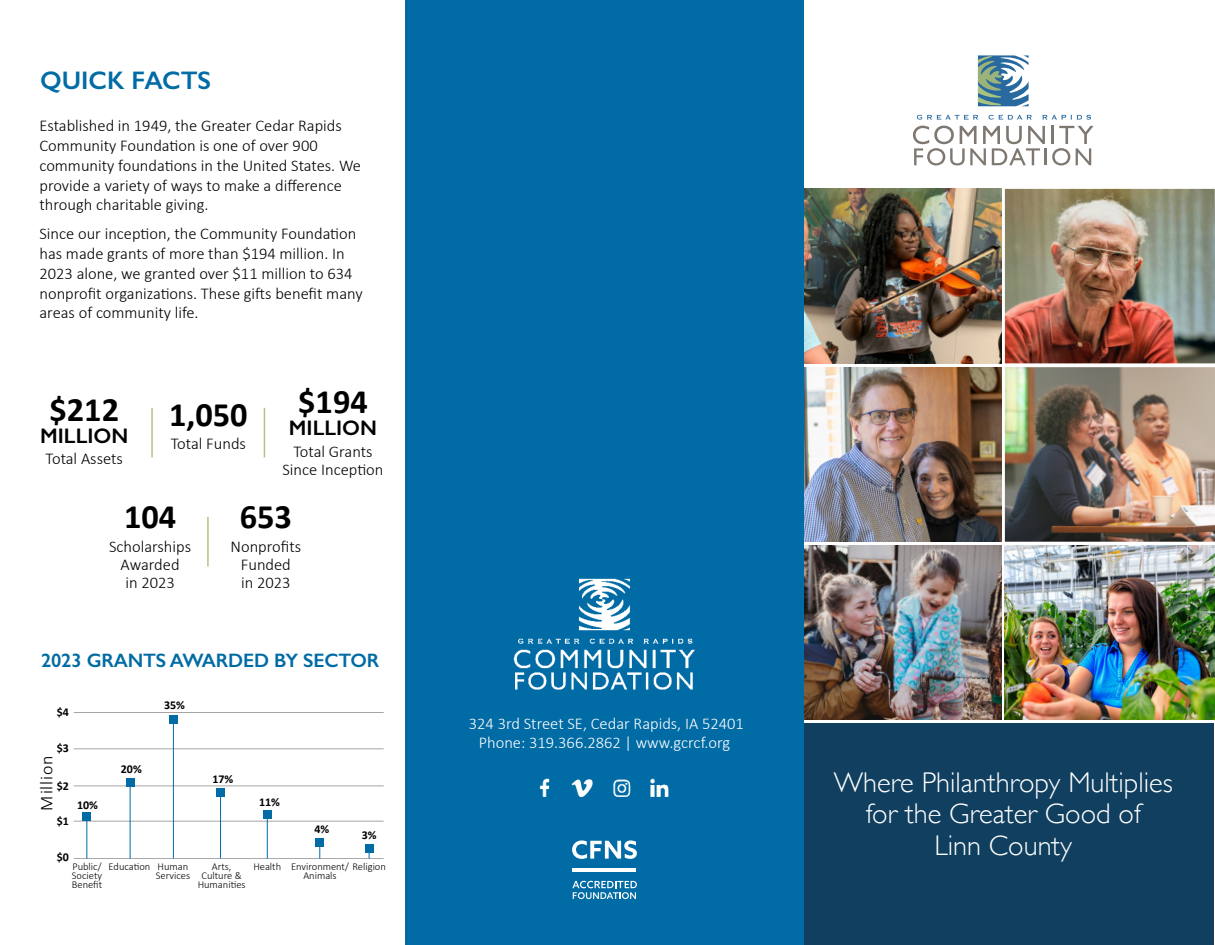
<style>
.page{position:relative;width:1215px;height:945px;background:#fff}
.page>*{position:absolute;margin:0;border:0;box-sizing:border-box;transform-origin:0 0}
.t1{font:700 34.35px "Calibri";color:#000}
.t2{font:300 28.5px/31.5px "Gill Sans";color:#fff;text-align:center}
.t3{font:600 25.5px "Gill Sans";color:#006ba4}
.t4{font:600 21.15px "Gill Sans";color:#000}
.t5{font:600 19.5px "Gill Sans";letter-spacing:-.01em;color:#006ba4}
.t6{font:300 18px "Calibri";letter-spacing:.05em;color:#000}
.t7{font:300 16.5px/19.8px "Calibri";color:#000101}
.t8{font:300 16.5px "Calibri";color:#000}
.t9{font:300 16.5px "Calibri";color:#fff}
.t10{font:700 12px "Calibri";color:#000}
.t11{font:300 10.5px/9px "Calibri";color:#000}
</style>
<div class="page">
<div style="left:803px;top:723px;width:411px;height:222px;background:#103f5f"></div>
<svg style="left:978px;top:55px;width:51px;height:51px"></svg>
<svg style="left:913px;top:126px;width:181px;height:39px"></svg>
<svg style="left:917px;top:115px;width:61px;height:5px"></svg>
<svg style="left:989px;top:115px;width:43px;height:5px"></svg>
<svg style="left:1042px;top:115px;width:49px;height:5px"></svg>
<img style="left:803px;top:189px;width:199px;height:174px">
<img style="left:803px;top:545px;width:199px;height:175px">
<img style="left:803px;top:367px;width:199px;height:175px">
<img style="left:1005px;top:189px;width:210px;height:174px">
<img style="left:1005px;top:545px;width:210px;height:175px">
<img style="left:1005px;top:367px;width:210px;height:175px">
<hr style="left:74px;top:712px;width:310px;height:1px;background:#000101">
<hr style="left:74px;top:749px;width:310px;height:1px;background:#000101">
<hr style="left:74px;top:786px;width:310px;height:1px;background:#000101">
<hr style="left:74px;top:821px;width:310px;height:1px;background:#000101">
<hr style="left:74px;top:858px;width:310px;height:1px;background:#000101">
<hr style="left:130px;top:784px;width:1px;height:75px;background:#006ba4">
<hr style="left:267px;top:815px;width:1px;height:44px;background:#006ba4">
<svg style="left:319px;top:847px;width:1px;height:12px"></svg>
<hr style="left:220px;top:792px;width:1px;height:66px;background:#006ba4">
<hr style="left:86px;top:815px;width:1px;height:44px;background:#006ba4">
<hr style="left:173px;top:720px;width:1px;height:138px;background:#006ba4">
<div style="left:405px;top:0;width:398px;height:945px;background:#006ba4"></div>
<img style="left:513px;top:578px;width:182px;height:112px">
<hr style="left:573px;top:868px;width:63px;height:4px;background:#fff">
<svg style="left:572px;top:881px;width:65px;height:18px"></svg>
<svg style="left:572px;top:840px;width:65px;height:19px"></svg>
<svg style="left:571px;top:779px;width:22px;height:18px"></svg>
<svg style="left:539px;top:778px;width:11px;height:19px"></svg>
<svg style="left:650px;top:778px;width:19px;height:19px"></svg>
<svg style="left:613px;top:779px;width:18px;height:18px"></svg>
<hr style="left:151px;top:408px;width:2px;height:50px;background:#b7c180">
<hr style="left:264px;top:408px;width:1px;height:50px;background:#b7c180">
<hr style="left:207px;top:517px;width:2px;height:50px;background:#b7c180">
<div style="left:169px;top:715px;width:9px;height:9px;background:#006ba4"></div>
<div style="left:216px;top:788px;width:9px;height:9px;background:#006ba4"></div>
<div style="left:263px;top:810px;width:9px;height:8px;background:#006ba4"></div>
<div style="left:316px;top:838px;width:8px;height:9px;background:#006ba4"></div>
<div style="left:365px;top:844px;width:8px;height:8px;background:#006ba4"></div>
<div style="left:126px;top:778px;width:8px;height:9px;background:#006ba4"></div>
<div style="left:83px;top:813px;width:8px;height:8px;background:#006ba4"></div>
<p class="t3" style="left:40px;top:65px;width:172px">QUICK FACTS</p>
<p class="t7" style="left:39px;top:116px;width:323px">Established in 1949, the Greater Cedar Rapids Community Foundation is one of over 900 community foundations in the United States. We provide a variety of ways to make a difference through charitable giving.</p>
<p class="t7" style="left:39px;top:224px;width:325px">Since our inception, the Community Foundation has made grants of more than $194 million. In 2023 alone, we granted over $11 million to 634 nonprofit organizations. These gifts benefit many areas of community life.</p>
<p class="t1" style="left:49px;top:385px;width:71px">$212</p>
<p class="t4" style="left:40px;top:423px;width:89px">MILLION</p>
<p class="t8" style="left:46px;top:449px;width:79px">Total Assets</p>
<p class="t1" style="left:169px;top:390px;width:80px">1,050</p>
<p class="t8" style="left:171px;top:434px;width:77px">Total Funds</p>
<p class="t1" style="left:298px;top:377px;width:71px">$194</p>
<p class="t4" style="left:289px;top:415px;width:89px">MILLION</p>
<p class="t8" style="left:293px;top:441px;width:81px">Total Grants</p>
<p class="t8" style="left:283px;top:459px;width:102px">Since Inception</p>
<p class="t1" style="left:124px;top:492px;width:54px">104</p>
<p class="t1" style="left:240px;top:492px;width:54px">653</p>
<p class="t8" style="left:109px;top:536px;width:83px">Scholarships</p>
<p class="t8" style="left:121px;top:554px;width:60px">Awarded</p>
<p class="t8" style="left:125px;top:572px;width:51px">in 2023</p>
<p class="t8" style="left:231px;top:536px;width:72px">Nonprofits</p>
<p class="t8" style="left:241px;top:554px;width:52px">Funded</p>
<p class="t8" style="left:241px;top:572px;width:51px">in 2023</p>
<p class="t5" style="left:41px;top:649px;width:340px">2023 GRANTS AWARDED BY SECTOR</p>
<p class="t10" style="left:57px;top:703px;width:14px">$4</p>
<p class="t10" style="left:57px;top:740px;width:14px">$3</p>
<p class="t6" style="left:35px;top:811px;width:57px;rotate:-90deg">Million</p>
<p class="t10" style="left:121px;top:760px;width:22px">20%</p>
<p class="t10" style="left:57px;top:777px;width:14px">$2</p>
<p class="t10" style="left:77px;top:797px;width:22px">10%</p>
<p class="t10" style="left:164px;top:697px;width:22px">35%</p>
<p class="t10" style="left:212px;top:770px;width:22px">17%</p>
<p class="t10" style="left:259px;top:793px;width:22px">11%</p>
<p class="t10" style="left:57px;top:812px;width:14px">$1</p>
<p class="t10" style="left:57px;top:848px;width:14px">$0</p>
<p class="t10" style="left:315px;top:821px;width:16px">4%</p>
<p class="t10" style="left:362px;top:827px;width:16px">3%</p>
<p class="t11" style="left:72px;top:862px;width:32px;text-align:justify">Public/ Society Benefit</p>
<p class="t11" style="left:109px;top:862px;width:43px">Education</p>
<p class="t11" style="left:253px;top:862px;width:29px">Health</p>
<p class="t11" style="left:303px;top:862px;width:84px;text-indent:-12px">Environment/ Religion<br>Animals</p>
<p class="t11" style="left:156px;top:862px;width:36px">Human<br>Services</p>
<p class="t11" style="left:212px;top:862px;width:21px">Arts,</p>
<p class="t11" style="left:198px;top:871px;width:49px;text-align:center">Culture &amp;<br>Humanities</p>
<p class="t9" style="left:469px;top:713px;width:277px">324 3rd Street SE, Cedar Rapids, IA 52401</p>
<p class="t9" style="left:479px;top:733px;width:253px">Phone: 319.366.2862 | www.gcrcf.org</p>
<p class="t2" style="left:834px;top:765px;width:341px">Where Philanthropy Multiplies for the Greater Good of</p>
<p class="t2" style="left:934px;top:828px;width:139px">Linn County</p>
</div>
